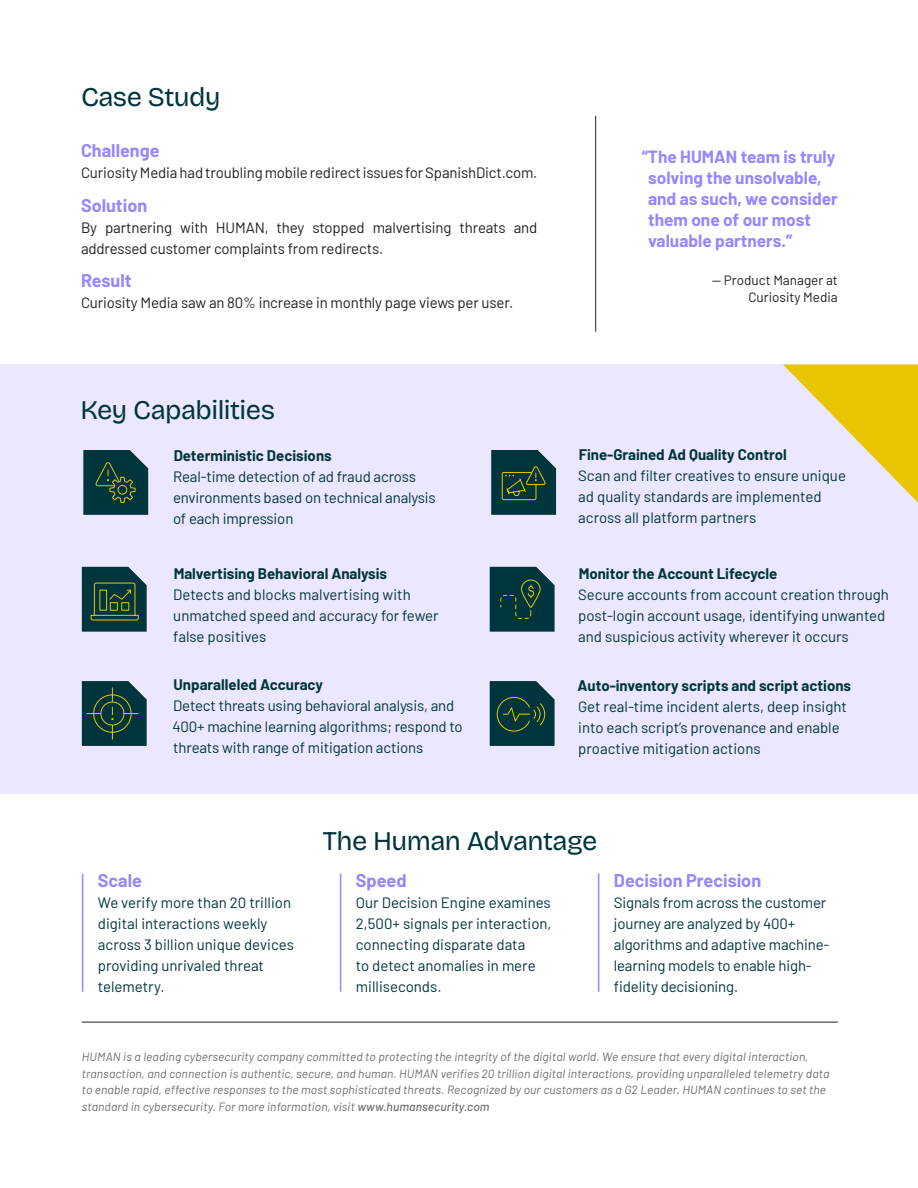
<style>
.page{position:relative;width:918px;height:1188px;background:#fff}
.page>*{position:absolute;margin:0;border:0;box-sizing:border-box;transform-origin:0 0}
.t1{font:27px "Bricolage Grotesque";letter-spacing:-.02em;color:#00353d}
.Sub_Title{font:700 18px "Barlow";color:#9985ff}
.t2{font:700 17.25px/21px "Barlow";color:#9985ff}
.t3{font:15px/21px "Barlow";color:#00353d}
.t4{font:15px/21px "Barlow";letter-spacing:-.01em;color:#231f20}
.t5{font:700 15px "Barlow";color:#00353d}
.t6{font:13.5px/16.5px "Barlow";color:#231f20;text-align:right}
.t7{font:italic 12px/16.5px "Barlow";letter-spacing:.01em;color:#6c6d70}
.s1{font-weight:500}
</style>
<div class="page">
<div style="left:0;top:365px;width:918px;height:429px;background:#ebe7ff"></div>
<svg style="left:83px;top:450px;width:65px;height:65px;background:#164442"></svg>
<svg style="left:783px;top:365px;width:135px;height:138px"></svg>
<hr style="left:595px;top:116px;width:1px;height:216px;background:#231f20">
<hr style="left:82px;top:873px;width:1px;height:119px;background:#9985ff">
<hr style="left:340px;top:873px;width:1px;height:119px;background:#9985ff">
<hr style="left:598px;top:873px;width:1px;height:119px;background:#9985ff">
<hr style="left:82px;top:1022px;width:756px;height:1px;background:#231f20">
<svg style="left:82px;top:567px;width:65px;height:65px;background:#1c4842"></svg>
<div style="left:99px;top:590px;width:8px;height:21px;border:1px solid #e9c500"></div>
<svg style="left:82px;top:681px;width:65px;height:65px;background:#194642"></svg>
<svg style="left:491px;top:450px;width:65px;height:65px;background:#174542"></svg>
<svg style="left:490px;top:567px;width:65px;height:65px;background:#134244"></svg>
<svg style="left:490px;top:681px;width:65px;height:65px;background:#154443"></svg>
<p class="t1" style="left:81px;top:75px;width:141px">Case Study</p>
<p class="Sub_Title" style="left:81px;top:137px;width:80px">Challenge</p>
<p class="t4" style="left:81px;top:161px;width:458px">Curiosity Media had troubling mobile redirect issues for SpanishDict.com.</p>
<p class="Sub_Title" style="left:81px;top:192px;width:68px">Solution</p>
<p class="t4" style="left:81px;top:216px;width:458px">By partnering with HUMAN, they stopped malvertising threats and addressed customer complaints from redirects.</p>
<p class="Sub_Title" style="left:81px;top:268px;width:52px">Result</p>
<p class="t4" style="left:81px;top:291px;width:434px">Curiosity Media saw an 80% increase in monthly page views per user.</p>
<p class="t1" style="left:80px;top:388px;width:196px">Key Capabilities</p>
<p class="t5" style="left:174px;top:445px;width:160px">Deterministic Decisions</p>
<p class="t3" style="left:173px;top:465px;width:264px">Real-time detection of ad fraud across environments based on technical analysis of each impression</p>
<p class="t5" style="left:174px;top:563px;width:215px">Malvertising Behavioral Analysis</p>
<p class="t3" style="left:173px;top:583px;width:267px">Detects and blocks malvertising with unmatched speed and accuracy for fewer false positives</p>
<p class="t5" style="left:174px;top:674px;width:151px">Unparalleled Accuracy</p>
<p class="t3" style="left:172px;top:694px;width:292px">Detect threats using behavioral analysis, and<br>400+ machine learning algorithms; respond to threats with range of mitigation actions</p>
<p class="t2" style="left:648px;top:145px;width:191px;text-indent:-6px">“The HUMAN team is truly solving the unsolvable, and as such, we consider them one of our most valuable partners.”</p>
<p class="t6" style="left:712px;top:271px;width:127px">— Product Manager at<br>Curiosity Media</p>
<p class="t5" style="left:579px;top:443px;width:210px">Fine-Grained Ad Quality Control</p>
<p class="t3" style="left:578px;top:464px;width:269px">Scan and filter creatives to ensure unique ad quality standards are implemented across all platform partners</p>
<p class="t5" style="left:579px;top:563px;width:200px">Monitor the Account Lifecycle</p>
<p class="t3" style="left:578px;top:583px;width:312px">Secure accounts from account creation through post-login account usage, identifying unwanted and suspicious activity wherever it occurs</p>
<p class="t5" style="left:578px;top:674px;width:275px">Auto-inventory scripts and script actions</p>
<p class="t3" style="left:578px;top:694px;width:270px">Get real-time incident alerts, deep insight into each script’s provenance and enable proactive mitigation actions</p>
<p class="Sub_Title" style="left:98px;top:867px;width:46px">Scale</p>
<p class="t3" style="left:98px;top:891px;width:197px">We verify more than 20 trillion digital interactions weekly across 3 billion unique devices providing unrivaled threat telemetry.</p>
<p class="t1" style="left:322px;top:820px;width:276px">The Human Advantage</p>
<p class="Sub_Title" style="left:356px;top:867px;width:52px">Speed</p>
<p class="t3" style="left:356px;top:891px;width:197px">Our Decision Engine examines<br>2,500+ signals per interaction, connecting disparate data<br>to detect anomalies in mere milliseconds.</p>
<p class="Sub_Title" style="left:614px;top:867px;width:149px">Decision Precision</p>
<p class="t3" style="left:614px;top:891px;width:217px">Signals from across the customer journey are analyzed by 400+ algorithms and adaptive machine&shy;learning models to enable high&shy;fidelity decisioning.</p>
<p class="t7" style="left:82px;top:1048px;width:749px">HUMAN is a leading cybersecurity company committed to protecting the integrity of the digital world. We ensure that every digital interaction, transaction, and connection is authentic, secure, and human. HUMAN verifies 20 trillion digital interactions, providing unparalleled telemetry data to enable rapid, effective responses to the most sophisticated threats. Recognized by our customers as a G2 Leader, HUMAN continues to set the standard in cybersecurity. For more information, visit <span class="s1">www.humansecurity.com</span></p>
</div>
